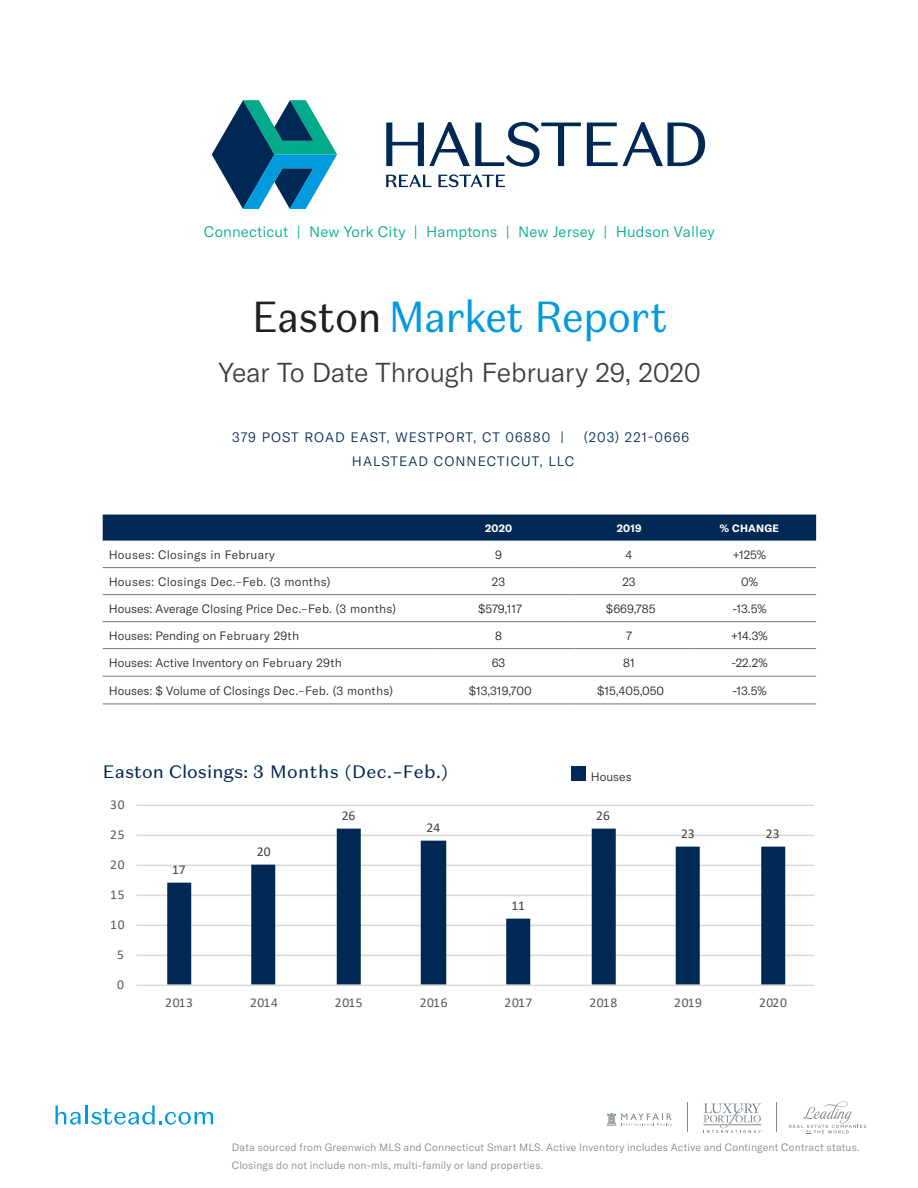
<style>
.page{position:relative;width:918px;height:1188px;background:#fff}
.page>*{position:absolute;margin:0;border:0;box-sizing:border-box;transform-origin:0 0}
.Cover_Large_Number{font:43.35px "Domaine Sans Text";letter-spacing:-.02em;color:#009bde;scale:.9 1}
.Cover_Large_Number-2{font:300 27px "GT America";letter-spacing:-.015em;color:#3e3e3f}
.t1{font:18px "Domaine Sans Text";color:#002855}
.t2{font:300 15px "GT America";letter-spacing:.01em;color:#00ab89}
.text{font:300 13.5px "GT America";letter-spacing:.08em;color:#002855}
.t3{font:13.5px "Calibri";letter-spacing:.05em;color:#595959}
.t4{font:13.5px "Calibri";color:#404040}
.Table_Text_Black___L{font:300 12px "GT America";color:#231f20}
.Table_Text_Black___L-2{font:300 12px "GT America";letter-spacing:.025em;color:#231f20}
.Contact_Information{font:300 10.5px/18px "GT America";letter-spacing:.01em;color:#7c8790}
.Table_Text_White___B{font:700 10.5px "GT America";letter-spacing:.025em;color:#fff}
.s1{color:#231f20}
</style>
<div class="page">
<svg style="left:212px;top:100px;width:125px;height:109px"></svg>
<svg style="left:386px;top:175px;width:46px;height:12px"></svg>
<svg style="left:438px;top:174px;width:67px;height:13px"></svg>
<svg style="left:386px;top:122px;width:195px;height:45px"></svg>
<svg style="left:587px;top:122px;width:118px;height:44px"></svg>
<svg style="left:607px;top:1113px;width:65px;height:14px"></svg>
<svg style="left:776px;top:1103px;width:1px;height:29px"></svg>
<svg style="left:687px;top:1103px;width:1px;height:29px"></svg>
<svg style="left:703px;top:1104px;width:59px;height:29px"></svg>
<svg style="left:789px;top:1101px;width:77px;height:33px"></svg>
<svg style="left:55px;top:1106px;width:26px;height:19px"></svg>
<hr style="left:85px;top:1106px;width:3px;height:18px;background:#009bde">
<svg style="left:91px;top:1106px;width:122px;height:19px"></svg>
<div style="left:103px;top:515px;width:713px;height:26px;background:#002855"></div>
<hr style="left:103px;top:567px;width:330px;height:1px;background:#7c8790">
<hr style="left:433px;top:567px;width:142px;height:1px;background:#7c8790">
<hr style="left:575px;top:567px;width:119px;height:1px;background:#7c8790">
<hr style="left:694px;top:567px;width:122px;height:1px;background:#7c8790">
<hr style="left:103px;top:594px;width:330px;height:1px;background:#7c8790">
<hr style="left:433px;top:594px;width:142px;height:1px;background:#7c8790">
<hr style="left:575px;top:594px;width:119px;height:1px;background:#7c8790">
<hr style="left:694px;top:594px;width:122px;height:1px;background:#7c8790">
<hr style="left:103px;top:621px;width:330px;height:1px;background:#7c8790">
<hr style="left:433px;top:621px;width:142px;height:1px;background:#7c8790">
<hr style="left:575px;top:621px;width:119px;height:1px;background:#7c8790">
<hr style="left:694px;top:621px;width:122px;height:1px;background:#7c8790">
<hr style="left:103px;top:648px;width:330px;height:1px;background:#7c8790">
<hr style="left:433px;top:648px;width:142px;height:1px;background:#7c8790">
<hr style="left:575px;top:648px;width:119px;height:1px;background:#7c8790">
<hr style="left:694px;top:648px;width:122px;height:1px;background:#7c8790">
<hr style="left:103px;top:676px;width:330px;height:1px;background:#7c8790">
<hr style="left:433px;top:676px;width:142px;height:1px;background:#7c8790">
<hr style="left:575px;top:676px;width:119px;height:1px;background:#7c8790">
<hr style="left:694px;top:676px;width:122px;height:1px;background:#7c8790">
<hr style="left:103px;top:703px;width:330px;height:1px;background:#7c8790">
<hr style="left:433px;top:703px;width:142px;height:1px;background:#7c8790">
<hr style="left:575px;top:703px;width:119px;height:1px;background:#7c8790">
<hr style="left:694px;top:703px;width:122px;height:1px;background:#7c8790">
<div style="left:571px;top:766px;width:15px;height:15px;background:#002855"></div>
<hr style="left:136px;top:955px;width:678px;height:1px;background:#d9d9d9">
<hr style="left:136px;top:925px;width:678px;height:1px;background:#d9d9d9">
<hr style="left:136px;top:895px;width:678px;height:1px;background:#d9d9d9">
<hr style="left:136px;top:865px;width:678px;height:1px;background:#d9d9d9">
<hr style="left:136px;top:835px;width:678px;height:1px;background:#d9d9d9">
<hr style="left:136px;top:805px;width:678px;height:1px;background:#d9d9d9">
<svg style="left:167px;top:829px;width:618px;height:156px"></svg>
<hr style="left:136px;top:985px;width:678px;height:1px;background:#d9d9d9">
<p class="t2" style="left:204px;top:223px;width:512px">Connecticut | New York City | Hamptons | New Jersey | Hudson Valley</p>
<p class="Cover_Large_Number" style="left:252px;top:290px;width:463px"><span class="s1">Easton</span> Market Report</p>
<p class="Cover_Large_Number-2" style="left:219px;top:356px;width:484px">Year To Date Through February 29, 2020</p>
<p class="text" style="left:232px;top:429px;width:333px">379 POST ROAD EAST, WESTPORT, CT 06880 |</p>
<p class="text" style="left:584px;top:429px;width:107px">(203) 221-0666</p>
<p class="text" style="left:352px;top:453px;width:224px">HALSTEAD CONNECTICUT, LLC</p>
<p class="Table_Text_White___B" style="left:485px;top:521px;width:29px">2020</p>
<p class="Table_Text_White___B" style="left:617px;top:521px;width:26px">2019</p>
<p class="Table_Text_White___B" style="left:720px;top:521px;width:61px">% CHANGE</p>
<p class="Table_Text_Black___L-2" style="left:109px;top:548px;width:168px">Houses: Closings in February</p>
<p class="Table_Text_Black___L" style="left:495px;top:548px;width:8px">9</p>
<p class="Table_Text_Black___L" style="left:626px;top:548px;width:8px">4</p>
<p class="Table_Text_Black___L" style="left:733px;top:548px;width:35px">+125%</p>
<p class="Table_Text_Black___L-2" style="left:109px;top:575px;width:223px">Houses: Closings Dec.–Feb. (3 months)</p>
<p class="Table_Text_Black___L" style="left:492px;top:575px;width:15px">23</p>
<p class="Table_Text_Black___L" style="left:622px;top:575px;width:15px">23</p>
<p class="Table_Text_Black___L" style="left:741px;top:575px;width:18px">0%</p>
<p class="Table_Text_Black___L" style="left:109px;top:602px;width:289px">Houses: Average Closing Price Dec.–Feb. (3 months)</p>
<p class="Table_Text_Black___L" style="left:478px;top:602px;width:45px">$579,117</p>
<p class="Table_Text_Black___L" style="left:606px;top:602px;width:51px">$669,785</p>
<p class="Table_Text_Black___L" style="left:732px;top:602px;width:36px">-13.5%</p>
<p class="Table_Text_Black___L" style="left:109px;top:629px;width:192px">Houses: Pending on February 29th</p>
<p class="Table_Text_Black___L" style="left:495px;top:629px;width:8px">8</p>
<p class="Table_Text_Black___L" style="left:626px;top:629px;width:7px">7</p>
<p class="Table_Text_Black___L" style="left:731px;top:629px;width:38px">+14.3%</p>
<p class="Table_Text_Black___L" style="left:109px;top:656px;width:235px">Houses: Active Inventory on February 29th</p>
<p class="Table_Text_Black___L" style="left:492px;top:656px;width:15px">63</p>
<p class="Table_Text_Black___L" style="left:623px;top:656px;width:13px">81</p>
<p class="Table_Text_Black___L" style="left:732px;top:656px;width:37px">-22.2%</p>
<p class="Table_Text_Black___L" style="left:109px;top:684px;width:286px">Houses: $ Volume of Closings Dec.–Feb. (3 months)</p>
<p class="Table_Text_Black___L" style="left:469px;top:684px;width:64px">$13,319,700</p>
<p class="Table_Text_Black___L" style="left:597px;top:684px;width:69px">$15,405,050</p>
<p class="Table_Text_Black___L" style="left:732px;top:684px;width:36px">-13.5%</p>
<p class="t1" style="left:103px;top:760px;width:347px">Easton Closings: 3 Months (Dec.–Feb.)</p>
<p class="t3" style="left:110px;top:795px;width:16px">30</p>
<p class="t3" style="left:110px;top:825px;width:16px">25</p>
<p class="t3" style="left:110px;top:855px;width:16px">20</p>
<p class="t3" style="left:110px;top:885px;width:16px">15</p>
<p class="t3" style="left:110px;top:915px;width:16px">10</p>
<p class="t3" style="left:117px;top:945px;width:8px">5</p>
<p class="t3" style="left:117px;top:975px;width:8px">0</p>
<p class="t4" style="left:172px;top:860px;width:15px">17</p>
<p class="t4" style="left:257px;top:842px;width:15px">20</p>
<p class="t4" style="left:342px;top:806px;width:15px">26</p>
<p class="t4" style="left:427px;top:818px;width:15px">24</p>
<p class="t4" style="left:511px;top:896px;width:15px">11</p>
<p class="Table_Text_Black___L" style="left:591px;top:769px;width:42px">Houses</p>
<p class="t4" style="left:596px;top:806px;width:15px">26</p>
<p class="t4" style="left:681px;top:824px;width:15px">23</p>
<p class="t4" style="left:766px;top:824px;width:15px">23</p>
<p class="t3" style="left:165px;top:993px;width:29px">2013</p>
<p class="t3" style="left:250px;top:993px;width:29px">2014</p>
<p class="t3" style="left:335px;top:993px;width:29px">2015</p>
<p class="t3" style="left:420px;top:993px;width:29px">2016</p>
<p class="t3" style="left:505px;top:993px;width:29px">2017</p>
<p class="t3" style="left:589px;top:993px;width:29px">2018</p>
<p class="t3" style="left:674px;top:993px;width:29px">2019</p>
<p class="t3" style="left:759px;top:993px;width:29px">2020</p>
<p class="Contact_Information" style="left:232px;top:1138px;width:629px">Data sourced from Greenwich MLS and Connecticut Smart MLS. Active Inventory includes Active and Contingent Contract status.<br>Closings do not include non-mls, multi-family or land properties.</p>
</div>
